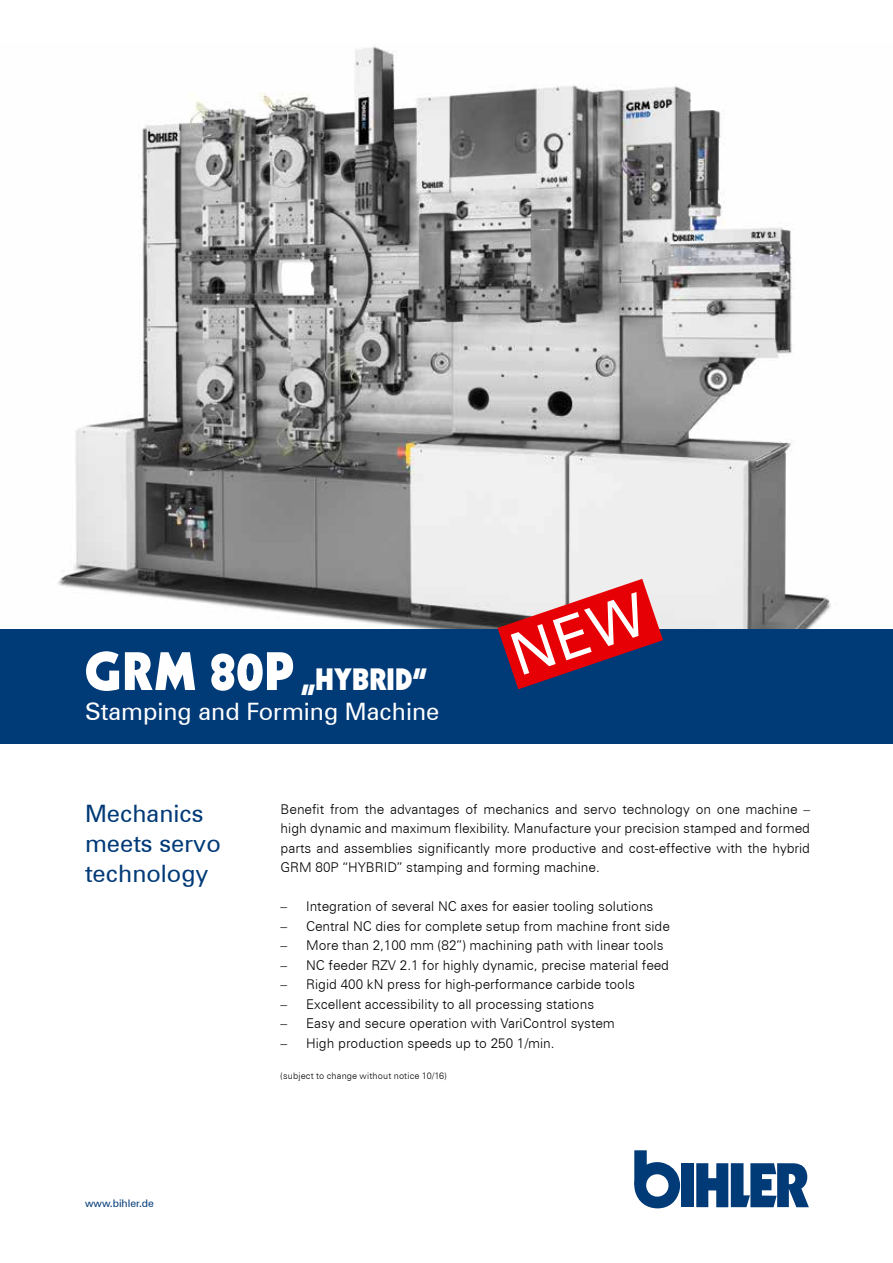
<style>
.page{position:relative;width:893px;height:1263px;background:#fff}
.page>*{position:absolute;margin:0;border:0;box-sizing:border-box;transform-origin:0 0}
.t1{font:900 30px "Kabel";color:#fff}
.t2{font:24px/30px "Zurich BT";color:#003a77}
.t3{font:24px "Zurich BT";color:#fff}
.t4{font:300 13.5px/19.5px "Zurich BT";color:#000;text-align:justify}
.t5{font:10.5px "Zurich BT";color:#003a77}
.t6{font:300 9px "Zurich BT";letter-spacing:.02em;color:#000}
.s1{font-size:52.5px}
</style>
<div class="page">
<div style="left:681px;top:1163px;width:13px;height:44px;background:#003a77"></div>
<svg style="left:634px;top:1150px;width:46px;height:58px"></svg>
<svg style="left:696px;top:1163px;width:113px;height:44px"></svg>
<img style="left:58px;top:46px;width:773px;height:583px">
<div style="left:0;top:629px;width:893px;height:115px;background:#003a77"></div>
<svg style="left:497px;top:579px;width:166px;height:110px"></svg>
<h1 class="t1" style="left:85px;top:660px;width:343px"><span class="s1">GRM 80P</span> „HYBRID“</h1>
<h2 class="t3" style="left:85px;top:697px;width:356px">Stamping and Forming Machine</h2>
<h2 class="t2" style="left:85px;top:798px;width:137px">Mechanics meets servo technology</h2>
<p class="t5" style="left:85px;top:1197px;width:71px">www.bihler.de</p>
<p class="t4" style="left:281px;top:799px;width:531px">Benefit from the advantages of mechanics and servo technology on one machine – high dynamic and maximum flexibility. Manufacture your precision stamped and formed parts and assemblies significantly more productive and cost-effective with the hybrid GRM 80P “HYBRID” stamping and forming machine.</p>
<p class="t4" style="left:281px;top:897px;width:374px">– Integration of several NC axes for easier tooling solutions</p>
<p class="t4" style="left:281px;top:916px;width:391px">– Central NC dies for complete setup from machine front side</p>
<p class="t4" style="left:281px;top:936px;width:384px">– More than 2,100 mm (82”) machining path with linear tools</p>
<p class="t4" style="left:281px;top:955px;width:390px">– NC feeder RZV 2.1 for highly dynamic, precise material feed</p>
<p class="t4" style="left:281px;top:975px;width:356px">– Rigid 400 kN press for high-performance carbide tools</p>
<p class="t4" style="left:281px;top:994px;width:315px">– Excellent accessibility to all processing stations</p>
<p class="t4" style="left:281px;top:1014px;width:336px">– Easy and secure operation with VariControl system</p>
<p class="t4" style="left:281px;top:1033px;width:275px">– High production speeds up to 250 1/min.</p>
<p class="t6" style="left:281px;top:1070px;width:168px">(subject to change without notice 10/16)</p>
</div>
